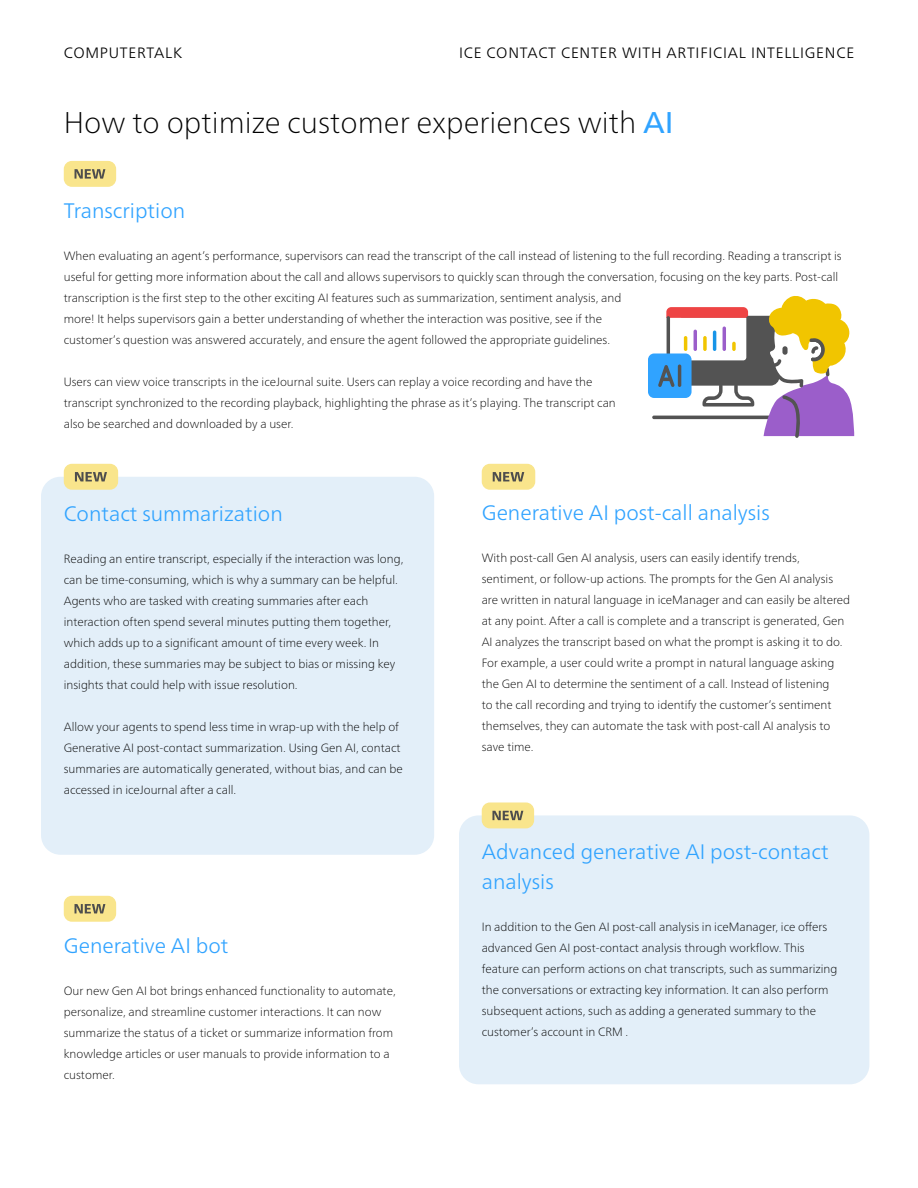
<style>
.page{position:relative;width:918px;height:1188px;background:#fff}
.page>*{position:absolute;margin:0;border:0;box-sizing:border-box;transform-origin:0 0}
.t1{font:100 30px "Frutiger Neue LT Pro";color:#000}
.t2{font:300 21px/30px "Frutiger Neue LT Pro";color:#30a3ff}
.t3{font:300 15px "Frutiger Neue LT Pro";letter-spacing:.05em;color:#000}
.t4{font:100 12px/21px "Frutiger Neue LT Pro";color:#000}
.s1{font-weight:400;color:#30a3ff}
</style>
<div class="page">
<div style="left:459px;top:815px;width:410px;height:269px;background:#e3eff9;border-radius:19px"></div>
<div style="left:64px;top:161px;width:52px;height:26px;background:#f9e58c;border-radius:8px"></div>
<svg style="left:75px;top:169px;width:30px;height:10px"></svg>
<div style="left:41px;top:477px;width:393px;height:378px;background:#e3eff9;border-radius:19px"></div>
<div style="left:64px;top:464px;width:54px;height:26px;background:#f9e58c;border-radius:8px"></div>
<svg style="left:75px;top:472px;width:32px;height:9px"></svg>
<div style="left:482px;top:464px;width:53px;height:26px;background:#f9e58c;border-radius:8px"></div>
<svg style="left:493px;top:472px;width:31px;height:9px"></svg>
<div style="left:677px;top:316px;width:103px;height:70px;background:#535353;border-radius:9px"></div>
<hr style="left:652px;top:416px;width:135px;height:3px;background:#535353;border-radius:2px">
<svg style="left:764px;top:296px;width:90px;height:142px"></svg>
<div style="left:648px;top:354px;width:44px;height:44px;background:#30a3ff;border-radius:6px"></div>
<svg style="left:658px;top:307px;width:96px;height:100px"></svg>
<hr style="left:723px;top:327px;width:3px;height:24px;background:#9b5eca;border-radius:2px">
<hr style="left:684px;top:336px;width:3px;height:15px;background:#f1c500;border-radius:2px">
<hr style="left:713px;top:331px;width:3px;height:20px;background:#1794e8;border-radius:2px">
<svg style="left:703px;top:336px;width:4px;height:15px"></svg>
<hr style="left:694px;top:330px;width:3px;height:21px;background:#9b5eca;border-radius:2px">
<div style="left:64px;top:896px;width:52px;height:26px;background:#f9e58c;border-radius:8px"></div>
<svg style="left:75px;top:904px;width:30px;height:9px"></svg>
<div style="left:482px;top:802px;width:52px;height:26px;background:#f9e58c;border-radius:8px"></div>
<svg style="left:492px;top:811px;width:31px;height:9px"></svg>
<p class="t3" style="left:64px;top:43px;width:120px">COMPUTERTALK</p>
<p class="t3" style="left:459px;top:43px;width:397px">ICE CONTACT CENTER WITH ARTIFICIAL INTELLIGENCE</p>
<h1 class="t1" style="left:64px;top:105px;width:612px">How to optimize customer experiences with <span class="s1">AI</span></h1>
<h2 class="t2" style="left:64px;top:196px;width:123px">Transcription</h2>
<p class="t4" style="left:64px;top:245px;width:780px">When evaluating an agent’s performance, supervisors can read the transcript of the call instead of listening to the full recording. Reading a transcript is useful for getting more information about the call and allows supervisors to quickly scan through the conversation, focusing on the key parts. Post-call transcription is the first step to the other exciting AI features such as summarization, sentiment analysis, and<br>more! It helps supervisors gain a better understanding of whether the interaction was positive, see if the<br>customer’s question was answered accurately, and ensure the agent followed the appropriate guidelines.</p>
<p class="t4" style="left:64px;top:371px;width:554px">Users can view voice transcripts in the iceJournal suite. Users can replay a voice recording and have the transcript synchronized to the recording playback, highlighting the phrase as it’s playing. The transcript can also be searched and downloaded by a user.</p>
<h2 class="t2" style="left:64px;top:498px;width:221px">Contact summarization</h2>
<p class="t4" style="left:64px;top:548px;width:341px">Reading an entire transcript, especially if the interaction was long, can be time-consuming, which is why a summary can be helpful.<br>Agents who are tasked with creating summaries after each interaction often spend several minutes putting them together, which adds up to a significant amount of time every week. In addition, these summaries may be subject to bias or missing key insights that could help with issue resolution.</p>
<p class="t4" style="left:64px;top:716px;width:340px">Allow your agents to spend less time in wrap-up with the help of Generative AI post-contact summarization. Using Gen AI, contact summaries are automatically generated, without bias, and can be accessed in iceJournal after a call.</p>
<h2 class="t2" style="left:64px;top:930px;width:166px">Generative AI bot</h2>
<p class="t4" style="left:64px;top:980px;width:334px">Our new Gen AI bot brings enhanced functionality to automate, personalize, and streamline customer interactions. It can now summarize the status of a ticket or summarize information from knowledge articles or user manuals to provide information to a customer.</p>
<h2 class="t2" style="left:482px;top:498px;width:290px">Generative AI post-call analysis</h2>
<p class="t4" style="left:482px;top:547px;width:370px">With post-call Gen AI analysis, users can easily identify trends, sentiment, or follow-up actions. The prompts for the Gen AI analysis are written in natural language in iceManager and can easily be altered at any point. After a call is complete and a transcript is generated, Gen AI analyzes the transcript based on what the prompt is asking it to do.<br>For example, a user could write a prompt in natural language asking the Gen AI to determine the sentiment of a call. Instead of listening<br>to the call recording and trying to identify the customer’s sentiment themselves, they can automate the task with post-call AI analysis to save time.</p>
<h2 class="t2" style="left:482px;top:836px;width:348px">Advanced generative AI post-contact analysis</h2>
<p class="t4" style="left:482px;top:916px;width:357px">In addition to the Gen AI post-call analysis in iceManager, ice offers advanced Gen AI post-contact analysis through workflow. This feature can perform actions on chat transcripts, such as summarizing the conversations or extracting key information. It can also perform subsequent actions, such as adding a generated summary to the customer’s account in CRM .</p>
</div>
